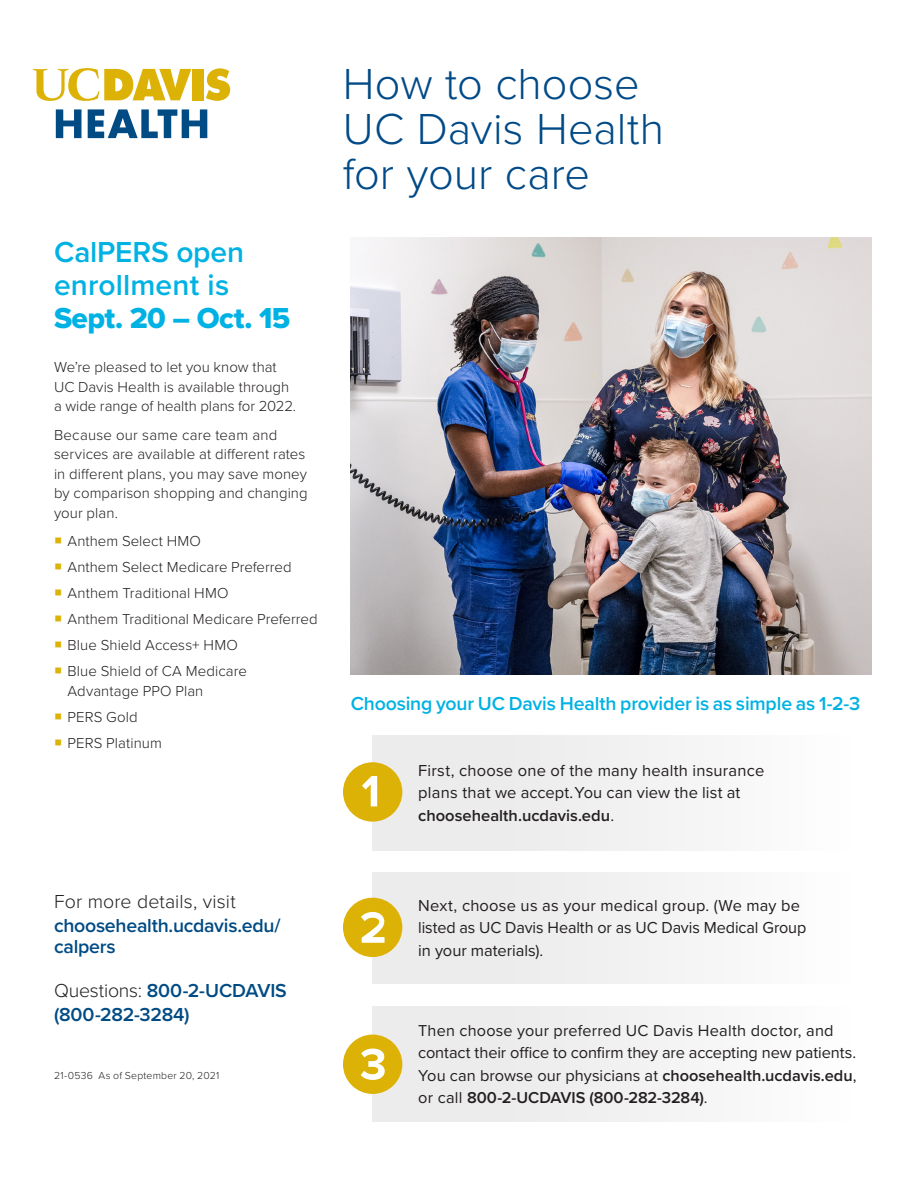
<style>
.page{position:relative;width:918px;height:1188px;background:#fff}
.page>*{position:absolute;margin:0;border:0;box-sizing:border-box;transform-origin:0 0}
.Headline{font:300 45px/45px "Proxima Nova";color:#004a87}
.Subhead_cover{font:600 30px/33px "Proxima Nova";letter-spacing:.005em;color:#00b2e3}
.Footnote1{font:600 19.5px/24px "Proxima Nova";letter-spacing:-.01em;color:#004b84}
.Subhead_cover-2{font:600 19.5px "Proxima Nova";letter-spacing:-.005em;color:#00b2e3}
.body{font:16.5px/22.5px "Proxima Nova";letter-spacing:.005em;color:#231f20}
.body-2{font:16.35px/22.6px "Proxima Nova";letter-spacing:.005em;color:#231f20}
.body_text{font:300 15px/19.5px "Proxima Nova";letter-spacing:.005em;color:#231f20}
.letter_content{font:300 15px/19.5px "Proxima Nova";letter-spacing:.005em;color:#231f20}
.Footnote1-2{font:300 10.5px "Proxima Nova";letter-spacing:.02em;color:#231f20}
.s1{font-family:"Proxima Nova Extrabld";font-weight:400}
.s2{color:#ddb207}
.s3{font-weight:600}
.s4{font-weight:300;color:#231f20}
</style>
<div class="page">
<svg style="left:56px;top:109px;width:25px;height:29px"></svg>
<svg style="left:88px;top:109px;width:119px;height:29px"></svg>
<svg style="left:206px;top:68px;width:24px;height:33px"></svg>
<div style="left:193px;top:69px;width:11px;height:31px;background:#ddb207"></div>
<svg style="left:32px;top:68px;width:159px;height:33px"></svg>
<div style="left:373px;top:735px;width:492px;height:116px;background:#edecec"></div>
<div style="left:343px;top:762px;width:59px;height:60px;background:#ddb207;border-radius:50%"></div>
<svg style="left:362px;top:776px;width:15px;height:30px"></svg>
<div style="left:373px;top:872px;width:492px;height:112px;background:#edecec"></div>
<div style="left:343px;top:898px;width:59px;height:59px;background:#ddb207;border-radius:50%"></div>
<svg style="left:361px;top:912px;width:24px;height:31px"></svg>
<div style="left:373px;top:1006px;width:492px;height:116px;background:#edecec"></div>
<div style="left:343px;top:1035px;width:59px;height:59px;background:#ddb207;border-radius:50%"></div>
<svg style="left:361px;top:1049px;width:24px;height:31px"></svg>
<img style="left:351px;top:238px;width:521px;height:437px">
<p class="Subhead_cover" style="left:54px;top:234px;width:238px">CalPERS open enrollment is<br><span class="s1">Sept. 20 – Oct. 15</span></p>
<p class="body_text" style="left:54px;top:357px;width:244px">We’re pleased to let you know that<br>UC Davis Health is available through a wide range of health plans for 2022.</p>
<p class="body_text" style="left:54px;top:424px;width:255px">Because our same care team and services are available at different rates in different plans, you may save money by comparison shopping and changing your plan.</p>
<p class="letter_content" style="left:54px;top:531px;width:149px"><span class="s2">○</span> Anthem Select HMO</p>
<p class="letter_content" style="left:54px;top:557px;width:239px"><span class="s2">○</span> Anthem Select Medicare Preferred</p>
<p class="letter_content" style="left:54px;top:583px;width:176px"><span class="s2">○</span> Anthem Traditional HMO</p>
<p class="letter_content" style="left:54px;top:609px;width:265px"><span class="s2">○</span> Anthem Traditional Medicare Preferred</p>
<p class="letter_content" style="left:54px;top:635px;width:185px"><span class="s2">○</span> Blue Shield Access+ HMO</p>
<p class="letter_content" style="left:68px;top:661px;width:181px;text-indent:-14px"><span class="s2">○</span> Blue Shield of CA Medicare<br>Advantage PPO Plan</p>
<p class="letter_content" style="left:54px;top:706px;width:85px"><span class="s2">○</span> PERS Gold</p>
<p class="letter_content" style="left:54px;top:732px;width:109px"><span class="s2">○</span> PERS Platinum</p>
<p class="Headline" style="left:343px;top:59px;width:323px">How to choose<br>UC Davis Health for your care</p>
<p class="Subhead_cover-2" style="left:351px;top:689px;width:511px">Choosing your UC Davis Health provider is as simple as 1-2-3</p>
<p class="body" style="left:418px;top:758px;width:348px">First, choose one of the many health insurance plans that we accept. You can view the list at <span class="s3">choosehealth.ucdavis.edu</span>.</p>
<p class="Footnote1" style="left:54px;top:889px;width:228px"><span class="s4">For more details, visit </span>choosehealth.ucdavis.edu/</p>
<p class="Footnote1" style="left:54px;top:934px;width:63px">calpers</p>
<p class="Footnote1" style="left:54px;top:978px;width:234px"><span class="s4">Questions:</span> 800-2-UCDAVIS (800-282-3284)</p>
<p class="Footnote1-2" style="left:54px;top:1067px;width:167px">21-0536 As of September 20, 2021</p>
<p class="body" style="left:418px;top:893px;width:390px">Next, choose us as your medical group. (We may be listed as UC Davis Health or as UC Davis Medical Group in your materials).</p>
<p class="body-2" style="left:418px;top:1018px;width:440px">Then choose your preferred UC Davis Health doctor, and contact their office to confirm they are accepting new patients.<br>You can browse our physicians at <span class="s3">choosehealth.ucdavis.edu</span>, or call <span class="s3">800-2-UCDAVIS (800-282-3284)</span>.</p>
</div>
